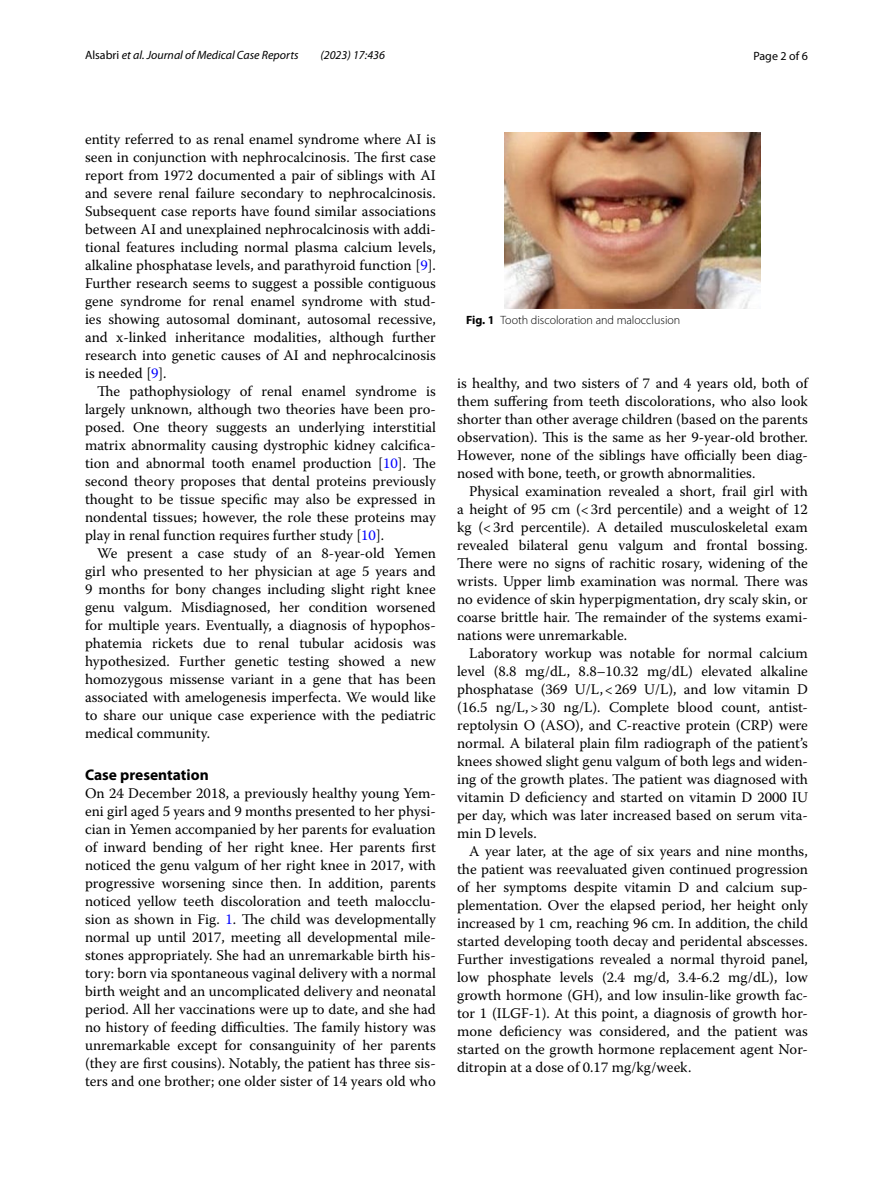
<style>
.page{position:relative;width:893px;height:1187px;background:#fff}
.page>*{position:absolute;margin:0;border:0;box-sizing:border-box;transform-origin:0 0}
.t1{font:700 15.45px "Myriad Pro";color:#000}
.t2{font:14.7px/18px "Warnock Pro";color:#000;text-align:justify}
.t3{font:italic 12px "Myriad Pro";color:#000}
.t4{font:300 12px "Myriad Pro";color:#000}
.t5{font:12px "Myriad Pro";color:#000}
.s1{font-style:normal}
.s2{color:#00f}
.s3{font-weight:700}
</style>
<div class="page">
<img style="left:505px;top:133px;width:255px;height:175px">
<p class="t3" style="left:85px;top:48px;width:215px"><span class="s1">Alsabri</span> et al. Journal of Medical Case Reports</p>
<p class="t3" style="left:320px;top:48px;width:66px">(2023) 17:436</p>
<p class="t5" style="left:753px;top:48px;width:56px">Page 2 of 6</p>
<p class="t2" style="left:85px;top:130px;width:352px">entity referred to as renal enamel syndrome where AI is seen in conjunction with nephrocalcinosis. The first case report from 1972 documented a pair of siblings with AI and severe renal failure secondary to nephrocalcinosis.<br>Subsequent case reports have found similar associations between AI and unexplained nephrocalcinosis with addi&shy;tional features including normal plasma calcium levels, alkaline phosphatase levels, and parathyroid function [<span class="s2">9</span>].<br>Further research seems to suggest a possible contiguous gene syndrome for renal enamel syndrome with stud&shy;ies showing autosomal dominant, autosomal recessive, and x-linked inheritance modalities, although further research into genetic causes of AI and nephrocalcinosis is needed [<span class="s2">9</span>].</p>
<p class="t2" style="left:85px;top:382px;width:352px;text-indent:12px">The pathophysiology of renal enamel syndrome is largely unknown, although two theories have been pro&shy;posed. One theory suggests an underlying interstitial matrix abnormality causing dystrophic kidney calcifica&shy;tion and abnormal tooth enamel production [<span class="s2">10</span>]. The second theory proposes that dental proteins previously thought to be tissue specific may also be expressed in nondental tissues; however, the role these proteins may play in renal function requires further study [<span class="s2">10</span>].</p>
<p class="t2" style="left:85px;top:544px;width:352px;text-indent:12px">We present a case study of an 8-year-old Yemen girl who presented to her physician at age 5 years and 9 months for bony changes including slight right knee genu valgum. Misdiagnosed, her condition worsened for multiple years. Eventually, a diagnosis of hypophos&shy;phatemia rickets due to renal tubular acidosis was hypothesized. Further genetic testing showed a new homozygous missense variant in a gene that has been associated with amelogenesis imperfecta. We would like to share our unique case experience with the pediatric medical community.</p>
<p class="t1" style="left:85px;top:764px;width:125px">Case presentation</p>
<p class="t2" style="left:85px;top:783px;width:352px">On 24 December 2018, a previously healthy young Yem&shy;eni girl aged 5 years and 9 months presented to her physi&shy;cian in Yemen accompanied by her parents for evaluation of inward bending of her right knee. Her parents first noticed the genu valgum of her right knee in 2017, with progressive worsening since then. In addition, parents noticed yellow teeth discoloration and teeth malocclu&shy;sion as shown in Fig. <span class="s2">1</span>. The child was developmentally normal up until 2017, meeting all developmental mile&shy;stones appropriately. She had an unremarkable birth his&shy;tory: born via spontaneous vaginal delivery with a normal birth weight and an uncomplicated delivery and neonatal period. All her vaccinations were up to date, and she had no history of feeding difficulties. The family history was unremarkable except for consanguinity of her parents (they are first cousins). Notably, the patient has three sis&shy;ters and one brother; one older sister of 14 years old who</p>
<p class="t4" style="left:466px;top:313px;width:216px"><span class="s3">Fig. 1</span> Tooth discoloration and malocclusion</p>
<p class="t2" style="left:457px;top:373px;width:352px">is healthy, and two sisters of 7 and 4 years old, both of them suffering from teeth discolorations, who also look shorter than other average children (based on the parents observation). This is the same as her 9-year-old brother.<br>However, none of the siblings have officially been diag&shy;nosed with bone, teeth, or growth abnormalities.</p>
<p class="t2" style="left:457px;top:481px;width:352px;text-indent:12px">Physical examination revealed a short, frail girl with a height of 95 cm (&lt;3rd percentile) and a weight of 12 kg (&lt;3rd percentile). A detailed musculoskeletal exam revealed bilateral genu valgum and frontal bossing.<br>There were no signs of rachitic rosary, widening of the wrists. Upper limb examination was normal. There was no evidence of skin hyperpigmentation, dry scaly skin, or coarse brittle hair. The remainder of the systems exami&shy;nations were unremarkable.</p>
<p class="t2" style="left:457px;top:643px;width:352px;text-indent:12px">Laboratory workup was notable for normal calcium level (8.8 mg/dL, 8.8–10.32 mg/dL) elevated alkaline phosphatase (369 U/L,&lt;269 U/L), and low vitamin D (16.5 ng/L,&gt;30 ng/L). Complete blood count, antist&shy;reptolysin O (ASO), and C-reactive protein (CRP) were normal. A bilateral plain film radiograph of the patient’s knees showed slight genu valgum of both legs and widen&shy;ing of the growth plates. The patient was diagnosed with vitamin D deficiency and started on vitamin D 2000 IU per day, which was later increased based on serum vita&shy;min D levels.</p>
<p class="t2" style="left:457px;top:841px;width:352px;text-indent:12px">A year later, at the age of six years and nine months, the patient was reevaluated given continued progression of her symptoms despite vitamin D and calcium sup&shy;plementation. Over the elapsed period, her height only increased by 1 cm, reaching 96 cm. In addition, the child started developing tooth decay and peridental abscesses.<br>Further investigations revealed a normal thyroid panel, low phosphate levels (2.4 mg/d, 3.4-6.2 mg/dL), low growth hormone (GH), and low insulin-like growth fac&shy;tor 1 (ILGF-1). At this point, a diagnosis of growth hor&shy;mone deficiency was considered, and the patient was started on the growth hormone replacement agent Nor&shy;ditropin at a dose of 0.17 mg/kg/week.</p>
</div>
